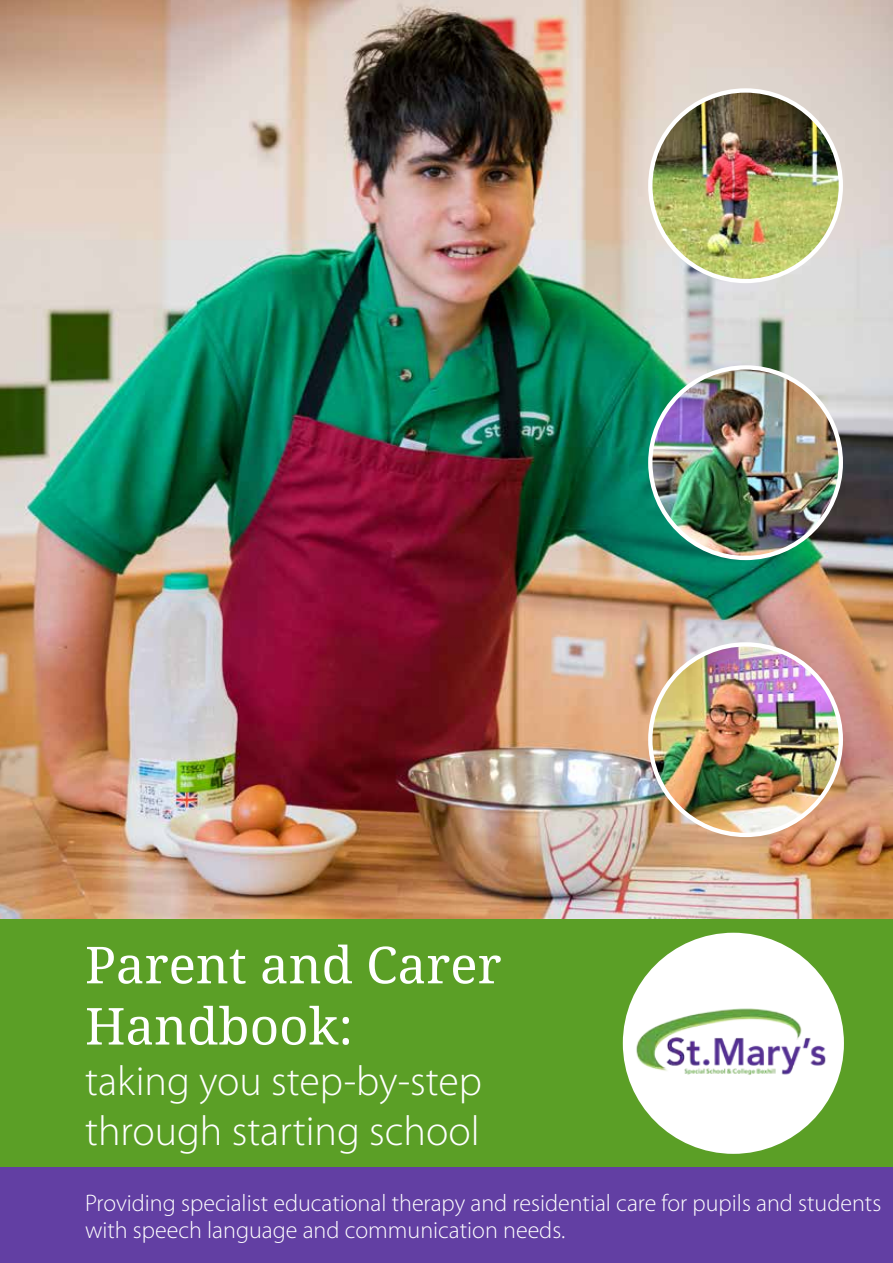
<style>
.page{position:relative;width:893px;height:1263px;background:#fff}
.page>*{position:absolute;margin:0;border:0;box-sizing:border-box;transform-origin:0 0}
.t1{font:51px/61.2px "Droid Serif";color:#fff}
.t2{font:300 42px/50.4px "Myriad Pro";color:#fff}
.t3{font:300 24px/27px "Myriad Pro";color:#fff}
</style>
<div class="page">
<img style="left:0;top:0;width:893px;height:919px">
<div style="left:0;top:919px;width:893px;height:248px;background:#5b9f26"></div>
<div style="left:0;top:1167px;width:893px;height:96px;background:#623fa3"></div>
<div style="left:623px;top:933px;width:221px;height:221px;background:#fff;border-radius:50%"></div>
<img style="left:636px;top:1008px;width:190px;height:67px">
<img style="left:650px;top:90px;width:191px;height:191px;border-radius:95px">
<div style="left:648px;top:88px;width:195px;height:195px;border:4px solid #fff;border-radius:50%"></div>
<img style="left:650px;top:367px;width:191px;height:191px;border-radius:95px">
<div style="left:648px;top:365px;width:195px;height:195px;border:4px solid #fff;border-radius:50%"></div>
<img style="left:650px;top:644px;width:191px;height:191px;border-radius:95px">
<div style="left:648px;top:642px;width:195px;height:195px;border:4px solid #fff;border-radius:50%"></div>
<h1 class="t1" style="left:85px;top:933px;width:418px">Parent and Carer<br>Handbook:</h1>
<h2 class="t2" style="left:85px;top:1056px;width:399px">taking you step-by-step through starting school</h2>
<p class="t3" style="left:85px;top:1189px;width:798px">Providing specialist educational therapy and residential care for pupils and students with speech language and communication needs.</p>
</div>
